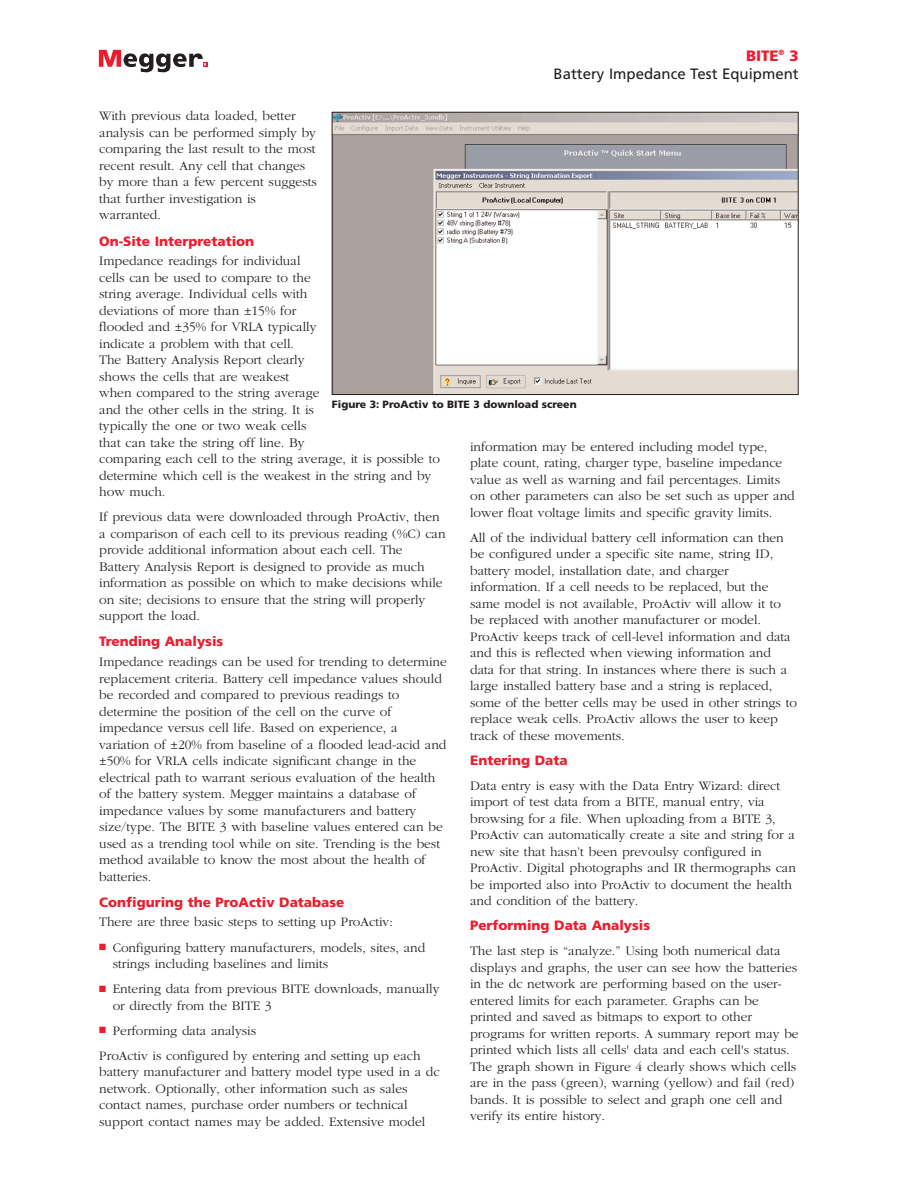
<style>
.page{position:relative;width:918px;height:1188px;background:#fff}
.page>*{position:absolute;margin:0;border:0;box-sizing:border-box;transform-origin:0 0}
.t1{font:15px/18.3px "Frutiger";color:#231f1f;text-align:right}
.t2{font:300 13.5px/16.5px "Garamond";color:#231f1f}
.t3{font:900 13.5px "Frutiger";color:#ee1b2d}
.t4{font:900 10.5px "Frutiger";color:#231f1f}
.s1{font-weight:900;color:#ee1b2d}
.s2{color:#ee1b2d}
</style>
<div class="page">
<svg style="left:99px;top:50px;width:108px;height:22px"></svg>
<img style="left:334px;top:114px;width:463px;height:279px">
<div style="left:332px;top:112px;width:467px;height:283px;border:1px solid #231f1f"></div>
<p class="t1" style="left:554px;top:47px;width:247px"><span class="s1">BITE</span><sup>®</sup> <span class="s1">3<br></span>Battery Impedance Test Equipment</p>
<p class="t2" style="left:99px;top:109px;width:219px">With previous data loaded, better analysis can be performed simply by comparing the last result to the most recent result. Any cell that changes by more than a few percent suggests that further investigation is warranted.</p>
<p class="t3" style="left:99px;top:235px;width:157px">On-Site Interpretation</p>
<p class="t2" style="left:99px;top:254px;width:342px">Impedance readings for individual<br>cells can be used to compare to the<br>string average. Individual cells with<br>deviations of more than ±15% for<br>flooded and ±35% for VRLA typically<br>indicate a problem with that cell.<br>The Battery Analysis Report clearly<br>shows the cells that are weakest<br>when compared to the string average<br>and the other cells in the string. It is<br>typically the one or two weak cells<br>that can take the string off line. By<br>comparing each cell to the string average, it is possible to determine which cell is the weakest in the string and by how much.</p>
<p class="t2" style="left:99px;top:510px;width:348px">If previous data were downloaded through ProActiv, then a comparison of each cell to its previous reading (%C) can provide additional information about each cell. The Battery Analysis Report is designed to provide as much information as possible on which to make decisions while on site; decisions to ensure that the string will properly support the load.</p>
<p class="t3" style="left:99px;top:636px;width:126px">Trending Analysis</p>
<p class="t2" style="left:99px;top:655px;width:349px">Impedance readings can be used for trending to determine replacement criteria. Battery cell impedance values should be recorded and compared to previous readings to determine the position of the cell on the curve of impedance versus cell life. Based on experience, a variation of ±20% from baseline of a flooded lead-acid and ±50% for VRLA cells indicate significant change in the electrical path to warrant serious evaluation of the health of the battery system. Megger maintains a database of impedance values by some manufacturers and battery size/type. The BITE 3 with baseline values entered can be used as a trending tool while on site. Trending is the best method available to know the most about the health of batteries.</p>
<p class="t3" style="left:99px;top:897px;width:247px">Configuring the ProActiv Database</p>
<p class="t2" style="left:99px;top:915px;width:295px">There are three basic steps to setting up ProActiv:</p>
<p class="t2" style="left:113px;top:940px;width:314px;text-indent:-14px"><span class="s2">■</span> Configuring battery manufacturers, models, sites, and strings including baselines and limits</p>
<p class="t2" style="left:113px;top:982px;width:328px;text-indent:-14px"><span class="s2">■</span> Entering data from previous BITE downloads, manually or directly from the BITE 3</p>
<p class="t2" style="left:99px;top:1019px;width:323px;line-height:25px"><span class="s2">■</span> Performing data analysis<br>ProActiv is configured by entering and setting up each</p>
<p class="t2" style="left:99px;top:1065px;width:342px">battery manufacturer and battery model type used in a dc network. Optionally, other information such as sales contact names, purchase order numbers or technical support contact names may be added. Extensive model</p>
<p class="t4" style="left:332px;top:400px;width:246px">Figure 3: ProActiv to BITE 3 download screen</p>
<p class="t2" style="left:470px;top:439px;width:326px">information may be entered including model type, plate count, rating, charger type, baseline impedance value as well as warning and fail percentages. Limits on other parameters can also be set such as upper and lower float voltage limits and specific gravity limits.</p>
<p class="t2" style="left:470px;top:530px;width:328px">All of the individual battery cell information can then be configured under a specific site name, string ID, battery model, installation date, and charger information. If a cell needs to be replaced, but the same model is not available, ProActiv will allow it to be replaced with another manufacturer or model.<br>ProActiv keeps track of cell-level information and data and this is reflected when viewing information and data for that string. In instances where there is such a large installed battery base and a string is replaced, some of the better cells may be used in other strings to replace weak cells. ProActiv allows the user to keep track of these movements.</p>
<p class="t3" style="left:470px;top:755px;width:99px">Entering Data</p>
<p class="t2" style="left:470px;top:778px;width:327px">Data entry is easy with the Data Entry Wizard: direct import of test data from a BITE, manual entry, via browsing for a file. When uploading from a BITE 3, ProActiv can automatically create a site and string for a new site that hasn’t been prevoulsy configured in ProActiv. Digital photographs and IR thermographs can be imported also into ProActiv to document the health and condition of the battery.</p>
<p class="t3" style="left:470px;top:920px;width:182px">Performing Data Analysis</p>
<p class="t2" style="left:470px;top:944px;width:330px">The last step is “analyze.” Using both numerical data displays and graphs, the user can see how the batteries in the dc network are performing based on the user&shy;entered limits for each parameter. Graphs can be printed and saved as bitmaps to export to other programs for written reports. A summary report may be printed which lists all cells' data and each cell's status.<br>The graph shown in Figure 4 clearly shows which cells are in the pass (green), warning (yellow) and fail (red) bands. It is possible to select and graph one cell and verify its entire history.</p>
</div>
